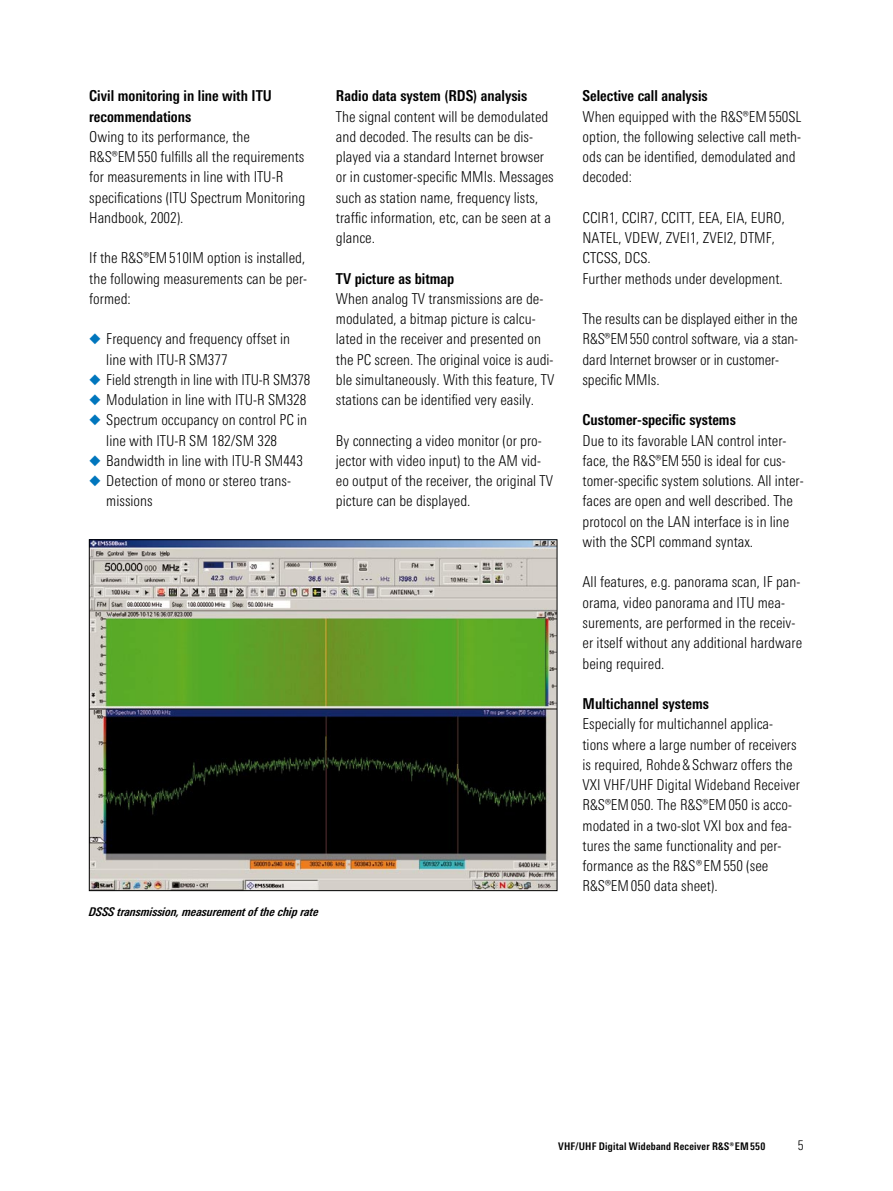
<style>
.page{position:relative;width:893px;height:1191px;background:#fff}
.page>*{position:absolute;margin:0;border:0;box-sizing:border-box;transform-origin:0 0}
.t1{font:300 15px/20.2px "RS Univers Cond";color:#000}
.t2{font:700 15px/20.2px "RS Univers Cond";color:#000}
.t3{font:italic 700 12px "RS Univers Cond";color:#000}
.t4{font:700 10.5px "RS Univers Cond";letter-spacing:.02em;color:#000}
.s1{color:#0076bd}
</style>
<div class="page">
<img style="left:91px;top:541px;width:464px;height:348px">
<p class="t2" style="left:89px;top:86px;width:184px">Civil monitoring in line with ITU recommendations</p>
<p class="t1" style="left:89px;top:126px;width:218px">Owing to its performance, the R&amp;S®EM550 fulfills all the requirements for measurements in line with ITU-R specifications (ITU Spectrum Monitoring Handbook, 2002).</p>
<p class="t1" style="left:89px;top:248px;width:219px">If the R&amp;S®EM510IM option is installed, the following measurements can be per&shy;formed:</p>
<p class="t1" style="left:106px;top:329px;width:185px;text-indent:-17px"><span class="s1">◆</span> Frequency and frequency offset in line with ITU-R SM377</p>
<p class="t1" style="left:89px;top:369px;width:223px"><span class="s1">◆</span> Field strength in line with ITU-R SM378</p>
<p class="t1" style="left:89px;top:390px;width:218px"><span class="s1">◆</span> Modulation in line with ITU-R SM328</p>
<p class="t1" style="left:106px;top:410px;width:202px;text-indent:-17px"><span class="s1">◆</span> Spectrum occupancy on control PC in line with ITU-R SM 182/SM 328</p>
<p class="t1" style="left:89px;top:450px;width:215px"><span class="s1">◆</span> Bandwidth in line with ITU-R SM443</p>
<p class="t1" style="left:106px;top:471px;width:186px;text-indent:-17px"><span class="s1">◆</span> Detection of mono or stereo trans&shy;missions</p>
<p class="t2" style="left:336px;top:86px;width:193px">Radio data system (RDS) analysis</p>
<p class="t1" style="left:336px;top:106px;width:219px">The signal content will be demodulated and decoded. The results can be dis&shy;played via a standard Internet browser or in customer-specific MMIs. Messages such as station name, frequency lists, traffic information, etc, can be seen at a glance.</p>
<p class="t2" style="left:336px;top:268px;width:120px">TV picture as bitmap</p>
<p class="t1" style="left:336px;top:288px;width:220px">When analog TV transmissions are de&shy;modulated, a bitmap picture is calcu&shy;lated in the receiver and presented on the PC screen. The original voice is audi&shy;ble simultaneously. With this feature, TV stations can be identified very easily.</p>
<p class="t1" style="left:336px;top:430px;width:219px">By connecting a video monitor (or pro&shy;jector with video input) to the AM vid&shy;eo output of the receiver, the original TV picture can be displayed.</p>
<p class="t3" style="left:89px;top:904px;width:231px">DSSS transmission, measurement of the chip rate</p>
<p class="t2" style="left:583px;top:86px;width:127px">Selective call analysis</p>
<p class="t1" style="left:583px;top:106px;width:220px">When equipped with the R&amp;S®EM550SL option, the following selective call meth&shy;ods can be identified, demodulated and decoded:</p>
<p class="t1" style="left:583px;top:207px;width:204px">CCIR1, CCIR7, CCITT, EEA, EIA, EURO,<br>NATEL, VDEW, ZVEI1, ZVEI2, DTMF,<br>CTCSS, DCS.<br>Further methods under development.</p>
<p class="t1" style="left:583px;top:309px;width:217px">The results can be displayed either in the R&amp;S®EM550 control software, via a stan&shy;dard Internet browser or in customer&shy;specific MMIs.</p>
<p class="t2" style="left:583px;top:410px;width:155px">Customer-specific systems</p>
<p class="t1" style="left:583px;top:430px;width:223px">Due to its favorable LAN control inter&shy;face, the R&amp;S®EM550 is ideal for cus&shy;tomer-specific system solutions. All inter&shy;faces are open and well described. The protocol on the LAN interface is in line with the SCPI command syntax.</p>
<p class="t1" style="left:583px;top:572px;width:221px">All features, e.g. panorama scan, IF pan&shy;orama, video panorama and ITU mea&shy;surements, are performed in the receiv&shy;er itself without any additional hardware being required.</p>
<p class="t2" style="left:583px;top:693px;width:128px">Multichannel systems</p>
<p class="t1" style="left:583px;top:714px;width:219px">Especially for multichannel applica&shy;tions where a large number of receivers is required, Rohde&amp;Schwarz offers the VXI VHF/UHF Digital Wideband Receiver R&amp;S®EM050. The R&amp;S®EM050 is acco&shy;modated in a two-slot VXI box and fea&shy;tures the same functionality and per&shy;formance as the ¸EM550 (see R&amp;S®EM050 data sheet).</p>
<p class="t4" style="left:558px;top:1139px;width:209px">VHF/UHF Digital Wideband Receiver ¸EM550</p>
</div>
